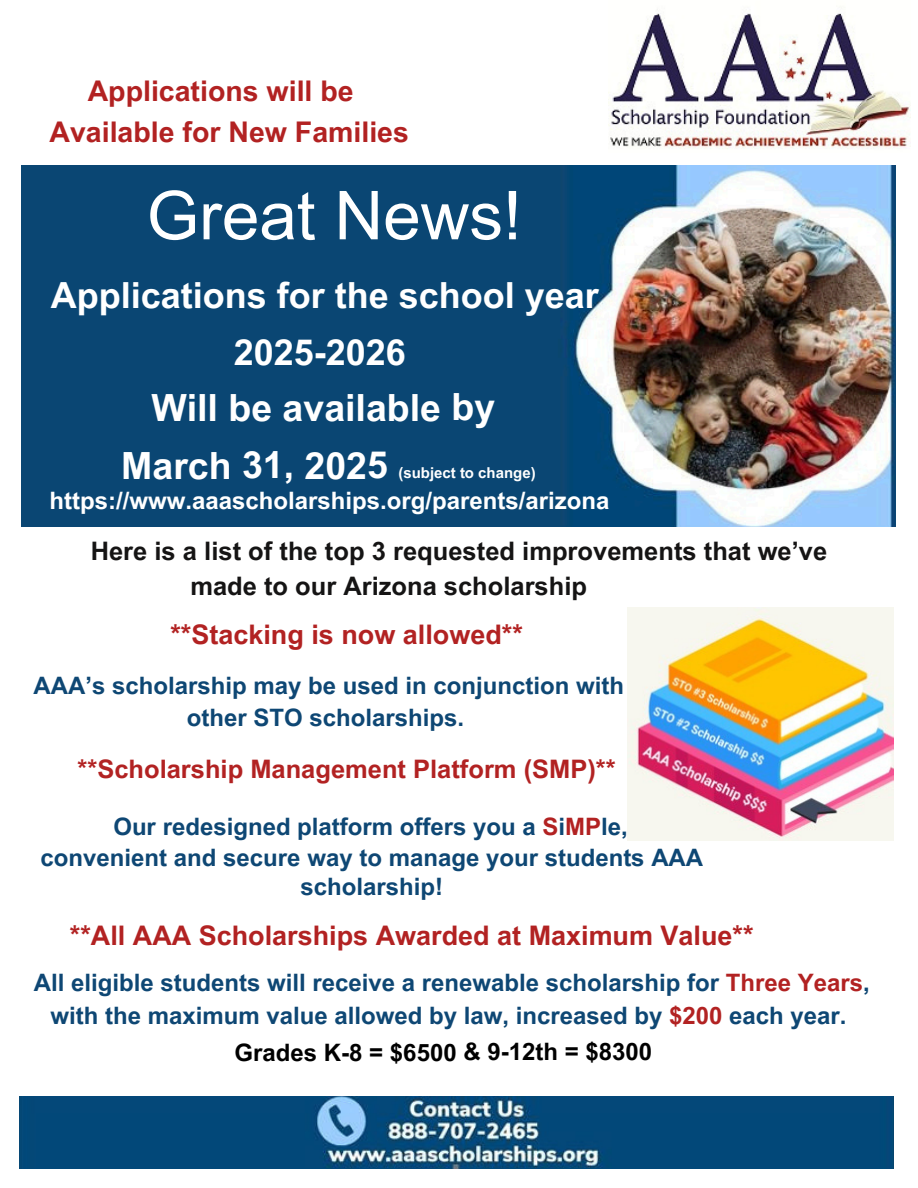
<style>
.page{position:relative;width:918px;height:1188px;background:#fff}
.page>*{position:absolute;margin:0;border:0;box-sizing:border-box;transform-origin:0 0}
.t1{font:67.5px "Arial MT Pro";color:#fff}
.t2{font:700 37.5px "Arial MT Pro";color:#fff}
.t3{font:700 36px/57.3px "Arial MT Pro";color:#fff;text-align:center}
.t4{font:700 28.5px "Arial MT Pro";color:#b22222}
.t5{font:700 27px "Arial MT Pro";color:#b22222}
.t6{font:700 25.5px "Arial MT Pro";color:#151414}
.t7{font:700 25.5px "Arial MT Pro";color:#b22222}
.t8{font:700 24px/32.7px "Arial MT Pro";color:#0e4774;text-align:center}
.t9{font:700 24px "Arial MT Pro";color:#fff}
.t10{font:700 24px "Arial MT Pro";color:#000}
.t11{font:700 15px "Arial MT Pro";color:#fff}
.s1{color:#b22222}
</style>
<div class="page">
<img style="left:22px;top:166px;width:874px;height:361px">
<img style="left:627px;top:607px;width:267px;height:233px">
<img style="left:20px;top:1096px;width:874px;height:72px">
<img style="left:609px;top:9px;width:301px;height:140px">
<h3 class="t4" style="left:88px;top:80px;width:268px">Applications will be</h3>
<h4 class="t4" style="left:50px;top:121px;width:361px">Available for New Families</h4>
<h5 class="t1" style="left:147px;top:190px;width:377px">Great News!</h5>
<h5 class="t3" style="left:51px;top:271px;width:550px">Applications for the school year<br>2025-2026</h5>
<h1 class="t2" style="left:151px;top:394px;width:345px">Will be available by</h1>
<h1 class="t11" style="left:398px;top:467px;width:139px">(subject to change)</h1>
<p class="t2" style="left:121px;top:451px;width:268px">March 31, 2025</p>
<h3 class="t9" style="left:50px;top:491px;width:562px">https://www.aaascholarships.org/parents/arizona</h3>
<h4 class="t6" style="left:91px;top:542px;width:738px">Here is a list of the top 3 requested improvements that we’ve</h4>
<h4 class="t6" style="left:190px;top:577px;width:398px">made to our Arizona scholarship</h4>
<p class="t5" style="left:170px;top:624px;width:354px">**Stacking is now allowed**</p>
<p class="t8" style="left:33px;top:672px;width:592px">AAA’s scholarship may be used in conjunction with other STO scholarships.</p>
<h4 class="t7" style="left:78px;top:760px;width:540px">**Scholarship Management Platform (SMP)**</h4>
<h4 class="t8" style="left:113px;top:813px;width:516px">Our redesigned platform offers you a <span class="s1">S</span>i<span class="s1">MP</span>le,</h4>
<h3 class="t8" style="left:41px;top:846px;width:664px;line-height:29.2px">convenient and secure way to manage your students AAA scholarship!</h3>
<h3 class="t5" style="left:70px;top:925px;width:685px">**All AAA Scholarships Awarded at Maximum Value**</h3>
<h4 class="t8" style="left:34px;top:969px;width:838px">All eligible students will receive a renewable scholarship for <span class="s1">Three Years</span>, with the maximum value allowed by law, increased by <span class="s1">$200</span> each year.</h4>
<h4 class="t10" style="left:235px;top:1044px;width:419px">Grades K-8 = $6500 &amp; 9-12th = $8300</h4>
</div>
